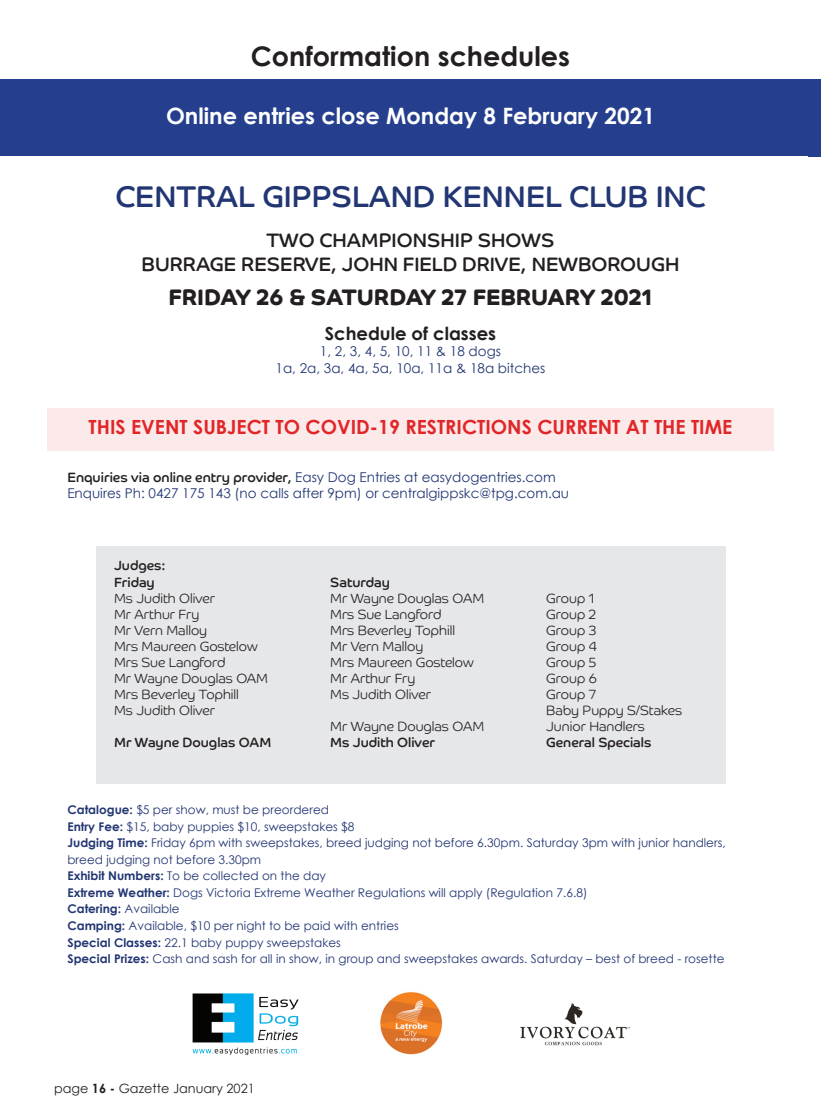
<style>
.page{position:relative;width:821px;height:1115px;background:#fff}
.page>*{position:absolute;margin:0;border:0;box-sizing:border-box;transform-origin:0 0}
.t1{font:30px "Co Headline";color:#223673}
.t2{font:700 27px "Century Gothic";color:#231f20}
.t3{font:700 22.5px "Century Gothic";color:#fff}
.t4{font:700 22.5px "Co Headline";color:#231f20}
.t5{font:19.5px/23.4px "Co Headline";color:#231f20;text-align:center}
.t6{font:700 19.5px "Century Gothic";color:#e12628}
.t7{font:700 18px "Century Gothic";color:#231f20}
.t8{font:13.5px/16.2px "Century Gothic";color:#223673;text-align:center}
.t9{font:300 13.35px "Co Headline";color:#231f20}
.t10{font:13.35px/16px "Co Headline";color:#231f20}
.t11{font:12.75px "Century Gothic";color:#231f20}
.t12{font:12px/16.5px "Century Gothic";color:#223673}
.s1{font-family:"Co Headline";color:#231f20}
.s2{font-weight:700}
</style>
<div class="page">
<div style="left:47px;top:408px;width:726px;height:42px;background:#fceaeb"></div>
<div style="left:96px;top:545px;width:629px;height:238px;background:#e6e7e9"></div>
<div style="left:0;top:79px;width:821px;height:77px;background:#253f8e"></div>
<img style="left:520px;top:1003px;width:111px;height:43px">
<img style="left:192px;top:993px;width:107px;height:63px">
<img style="left:380px;top:992px;width:63px;height:63px">
<h2 class="t2" style="left:251px;top:36px;width:321px">Conformation schedules</h2>
<h3 class="t3" style="left:166px;top:99px;width:490px">Online entries close Monday 8 February 2021</h3>
<h1 class="t1" style="left:115px;top:179px;width:592px">CENTRAL GIPPSLAND KENNEL CLUB INC</h1>
<h3 class="t5" style="left:142px;top:228px;width:539px">TWO CHAMPIONSHIP SHOWS<br>BURRAGE RESERVE, JOHN FIELD DRIVE, NEWBOROUGH</h3>
<h3 class="t4" style="left:168px;top:284px;width:485px">FRIDAY 26 &amp; SATURDAY 27 FEBRUARY 2021</h3>
<h3 class="t7" style="left:325px;top:320px;width:173px">Schedule of classes</h3>
<p class="t8" style="left:275px;top:343px;width:271px">1, 2, 3, 4, 5, 10, 11 &amp; 18 dogs<br>1a, 2a, 3a, 4a, 5a, 10a, 11a &amp; 18a bitches</p>
<h3 class="t6" style="left:89px;top:411px;width:645px">THIS EVENT SUBJECT TO COVID-19 RESTRICTIONS CURRENT AT THE TIME</h3>
<p class="t8" style="left:67px;top:469px;width:503px;text-align:left"><span class="s1">Enquiries via online entry provider,</span> Easy Dog Entries at easydogentries.com<br>Enquires Ph: 0427 175 143 (no calls after 9pm) or centralgippskc@tpg.com.au</p>
<p class="t10" style="left:114px;top:557px;width:53px">Judges:<br>Friday</p>
<p class="t10" style="left:330px;top:573px;width:61px">Saturday</p>
<p class="t9" style="left:114px;top:590px;width:102px">Ms Judith Oliver</p>
<p class="t9" style="left:330px;top:590px;width:156px">Mr Wayne Douglas OAM</p>
<p class="t9" style="left:546px;top:590px;width:50px">Group 1</p>
<p class="t9" style="left:114px;top:606px;width:87px">Mr Arthur Fry</p>
<p class="t9" style="left:330px;top:606px;width:113px">Mrs Sue Langford</p>
<p class="t9" style="left:546px;top:606px;width:51px">Group 2</p>
<p class="t9" style="left:114px;top:622px;width:95px">Mr Vern Malloy</p>
<p class="t9" style="left:330px;top:622px;width:126px">Mrs Beverley Tophill</p>
<p class="t9" style="left:546px;top:622px;width:52px">Group 3</p>
<p class="t9" style="left:114px;top:638px;width:145px">Mrs Maureen Gostelow</p>
<p class="t9" style="left:330px;top:638px;width:95px">Mr Vern Malloy</p>
<p class="t9" style="left:546px;top:638px;width:52px">Group 4</p>
<p class="t9" style="left:114px;top:654px;width:113px">Mrs Sue Langford</p>
<p class="t9" style="left:330px;top:654px;width:145px">Mrs Maureen Gostelow</p>
<p class="t9" style="left:546px;top:654px;width:52px">Group 5</p>
<p class="t9" style="left:114px;top:670px;width:156px">Mr Wayne Douglas OAM</p>
<p class="t9" style="left:330px;top:670px;width:87px">Mr Arthur Fry</p>
<p class="t9" style="left:546px;top:670px;width:52px">Group 6</p>
<p class="t9" style="left:114px;top:686px;width:126px">Mrs Beverley Tophill</p>
<p class="t9" style="left:330px;top:686px;width:102px">Ms Judith Oliver</p>
<p class="t9" style="left:546px;top:686px;width:51px">Group 7</p>
<p class="t9" style="left:114px;top:702px;width:102px">Ms Judith Oliver</p>
<p class="t9" style="left:546px;top:702px;width:137px">Baby Puppy S/Stakes</p>
<p class="t9" style="left:330px;top:718px;width:156px">Mr Wayne Douglas OAM</p>
<p class="t9" style="left:546px;top:718px;width:100px">Junior Handlers</p>
<p class="t10" style="left:114px;top:734px;width:159px">Mr Wayne Douglas OAM</p>
<p class="t10" style="left:330px;top:734px;width:106px">Ms Judith Oliver</p>
<p class="t10" style="left:546px;top:734px;width:107px">General Specials</p>
<p class="t12" style="left:67px;top:801px;width:659px"><span class="s2">Catalogue:</span> $5 per show, must be preordered<br><span class="s2">Entry Fee:</span> $15, baby puppies $10, sweepstakes $8<br><span class="s2">Judging Time:</span> Friday 6pm with sweepstakes, breed judging not before 6.30pm. Saturday 3pm with junior handlers, breed judging not before 3.30pm<br><span class="s2">Exhibit Numbers:</span> To be collected on the day<br><span class="s2">Extreme Weather:</span> Dogs Victoria Extreme Weather Regulations will apply (Regulation 7.6.8)<br><span class="s2">Catering:</span> Available<br><span class="s2">Camping:</span> Available, $10 per night to be paid with entries<br><span class="s2">Special Classes:</span> 22.1 baby puppy sweepstakes<br><span class="s2">Special Prizes:</span> Cash and sash for all in show, in group and sweepstakes awards. Saturday – best of breed - rosette</p>
<p class="t11" style="left:54px;top:1079px;width:202px">page <span class="s2">16 -</span> Gazette January 2021</p>
</div>
